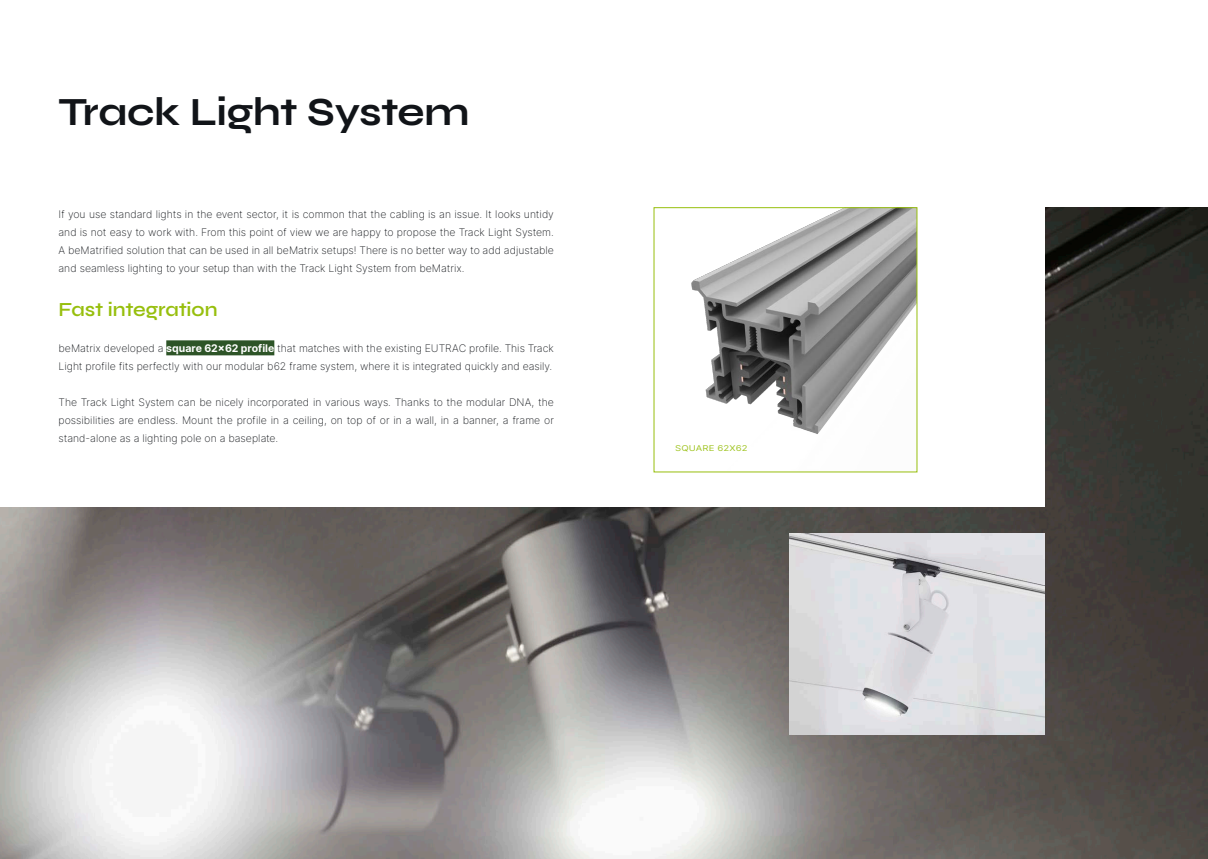
<style>
.page{position:relative;width:1208px;height:859px;background:#fff}
.page>*{position:absolute;margin:0;border:0;box-sizing:border-box;transform-origin:0 0}
.Title_Black{font:700 40px "Syne";letter-spacing:-.015em;color:#111418}
.Sub_Title_Green{font:600 20px "Syne";letter-spacing:-.01em;color:#97bf0d}
.t1{font:200 10.5px/18px "Inter";color:#111418;text-align:justify}
.CAPITALS_Small{font:8px "Inter";letter-spacing:.015em;color:#a1c525;scale:1.2 1}
.s1{font-weight:700;color:#fff}
</style>
<div class="page">
<img style="left:0;top:208px;width:1208px;height:651px">
<div style="left:0;top:0;width:1044px;height:507px;background:#fff"></div>
<div style="left:166px;top:340px;width:108px;height:15px;background:#2d5427"></div>
<img style="left:789px;top:533px;width:255px;height:201px">
<img style="left:691px;top:210px;width:224px;height:224px">
<p class="Title_Black" style="left:59px;top:87px;width:413px">Track Light System</p>
<p class="t1" style="left:59px;top:205px;width:497px">If you use standard lights in the event sector, it is common that the cabling is an issue. It looks untidy and is not easy to work with. From this point of view we are happy to propose the Track Light System.<br>A beMatrified solution that can be used in all beMatrix setups! There is no better way to add adjustable and seamless lighting to your setup than with the Track Light System from beMatrix.</p>
<p class="Sub_Title_Green" style="left:59px;top:297px;width:161px">Fast integration</p>
<p class="t1" style="left:59px;top:339px;width:497px">beMatrix developed a <span class="s1">square 62x62 profile</span> that matches with the existing EUTRAC profile. This Track<br>Light profile fits perfectly with our modular b62 frame system, where it is integrated quickly and easily.</p>
<p class="t1" style="left:59px;top:393px;width:497px">The Track Light System can be nicely incorporated in various ways. Thanks to the modular DNA, the possibilities are endless. Mount the profile in a ceiling, on top of or in a wall, in a banner, a frame or stand-alone as a lighting pole on a baseplate.</p>
<p class="CAPITALS_Small" style="left:675px;top:442px;width:62px">SQUARE 62X62</p>
</div>
